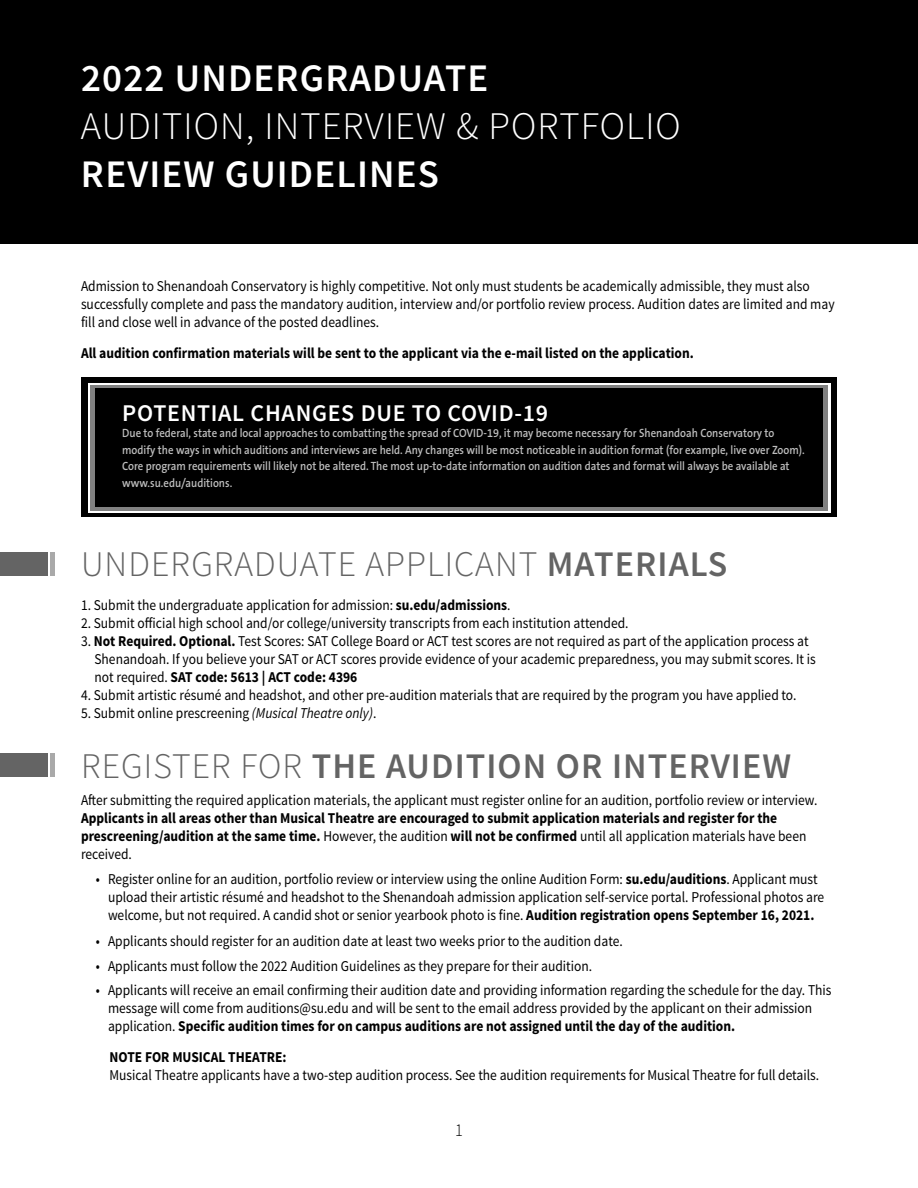
<style>
.page{position:relative;width:918px;height:1188px;background:#fff}
.page>*{position:absolute;margin:0;border:0;box-sizing:border-box;transform-origin:0 0}
.t1{font:600 39px "Source Sans Pro";letter-spacing:.03em;color:#fff}
.t2{font:300 39px "Source Sans Pro";letter-spacing:.03em;color:#fff}
.t3{font:600 36px "Source Sans Pro";letter-spacing:.03em;color:#646464}
.t4{font:300 36px "Source Sans Pro";letter-spacing:.03em;color:#646464}
.t5{font:600 24px "Source Sans Pro";letter-spacing:.03em;color:#fff}
.t6{font:300 18px "Source Sans Pro";color:#000;scale:.9 1}
.t7{font:15px/18px "Source Sans Pro";color:#000;scale:.9 1}
.t8{font:700 15px/18px "Source Sans Pro";color:#000;scale:.9 1}
.t9{font:600 12px/16.5px "The Sans B6";color:#bdbdbd;scale:.9 1}
.s1{font-weight:600}
.s2{font-weight:700}
.s3{font-style:italic}
.s4{font-weight:300}
.s5{font-weight:400}
</style>
<div class="page">
<div style="left:0;top:0;width:918px;height:243px;background:#000"></div>
<div style="left:0;top:552px;width:48px;height:24px;background:#646464"></div>
<hr style="left:50px;top:552px;width:4px;height:24px;background:#a9a9a9">
<div style="left:0;top:753px;width:48px;height:24px;background:#646464"></div>
<hr style="left:50px;top:753px;width:4px;height:24px;background:#a9a9a9">
<div style="left:81px;top:378px;width:756px;height:139px;background:#000"></div>
<div style="left:88px;top:383px;width:742px;height:129px;background:#fff"></div>
<div style="left:90px;top:385px;width:738px;height:126px;background:#818181"></div>
<div style="left:95px;top:388px;width:728px;height:119px;background:#000"></div>
<h1 class="t1" style="left:81px;top:53px;width:409px">2022 UNDERGRADUATE</h1>
<h1 class="t2" style="left:81px;top:102px;width:601px">AUDITION, INTERVIEW &amp; PORTFOLIO</h1>
<h1 class="t1" style="left:81px;top:149px;width:359px">REVIEW GUIDELINES</h1>
<p class="t7" style="left:81px;top:277px;width:839px">Admission to Shenandoah Conservatory is highly competitive. Not only must students be academically admissible, they must also successfully complete and pass the mandatory audition, interview and/or portfolio review process. Audition dates are limited and may fill and close well in advance of the posted deadlines.</p>
<p class="t8" style="left:81px;top:345px;width:682px">All audition confirmation materials will be sent to the applicant via the e-mail listed on the application.</p>
<h3 class="t5" style="left:122px;top:398px;width:427px">POTENTIAL CHANGES DUE TO COVID-19</h3>
<p class="t9" style="left:122px;top:426px;width:760px">Due to federal, state and local approaches to combatting the spread of COVID-19, it may become necessary for Shenandoah Conservatory to modify the ways in which auditions and interviews are held. Any changes will be most noticeable in audition format (for example, live over Zoom).<br>Core program requirements will likely not be altered. The most up-to-date information on audition dates and format will always be available at www.su.edu/auditions.</p>
<h2 class="t4" style="left:81px;top:542px;width:648px">UNDERGRADUATE APPLICANT <span class="s1">MATERIALS</span></h2>
<p class="t7" style="left:81px;top:596px;width:479px">1. Submit the undergraduate application for admission: <span class="s2">su.edu/admissions</span>.</p>
<p class="t7" style="left:81px;top:614px;width:610px">2. Submit official high school and/or college/university transcripts from each institution attended.</p>
<p class="t7" style="left:94px;top:632px;width:803px;text-indent:-14px">3. <span class="s2">Not Required. Optional.</span> Test Scores: SAT College Board or ACT test scores are not required as part of the application process at<br>Shenandoah. If you believe your SAT or ACT scores provide evidence of your academic preparedness, you may submit scores. It is not required. <span class="s2">SAT code: 5613 | ACT code: 4396</span></p>
<p class="t7" style="left:81px;top:686px;width:797px">4. Submit artistic résumé and headshot, and other pre-audition materials that are required by the program you have applied to.</p>
<p class="t7" style="left:81px;top:704px;width:330px">5. Submit online prescreening <span class="s3">(Musical Theatre only)</span>.</p>
<h2 class="t3" style="left:81px;top:743px;width:712px"><span class="s4">REGISTER FOR</span> THE AUDITION OR INTERVIEW</h2>
<p class="t7" style="left:81px;top:791px;width:820px">After submitting the required application materials, the applicant must register online for an audition, portfolio review or interview.</p>
<p class="t8" style="left:81px;top:810px;width:808px">Applicants in all areas other than Musical Theatre are encouraged to submit application materials and register for the prescreening/audition at the same time. <span class="s5">However, the audition</span> will not be confirmed <span class="s5">until all application materials have been received.</span></p>
<p class="t7" style="left:108px;top:871px;width:797px;text-indent:-12px">• Register online for an audition, portfolio review or interview using the online Audition Form: <span class="s2">su.edu/auditions</span>. Applicant must upload their artistic résumé and headshot to the Shenandoah admission application self-service portal. Professional photos are welcome, but not required. A candid shot or senior yearbook photo is fine. <span class="s2">Audition registration opens September 16, 2021.</span></p>
<p class="t7" style="left:96px;top:932px;width:587px">• Applicants should register for an audition date at least two weeks prior to the audition date.</p>
<p class="t7" style="left:96px;top:958px;width:553px">• Applicants must follow the 2022 Audition Guidelines as they prepare for their audition.</p>
<p class="t7" style="left:108px;top:982px;width:805px;text-indent:-12px">• Applicants will receive an email confirming their audition date and providing information regarding the schedule for the day. This message will come from auditions@su.edu and will be sent to the email address provided by the applicant on their admission application. <span class="s2">Specific audition times for on campus auditions are not assigned until the day of the audition.</span></p>
<p class="t8" style="left:110px;top:1048px;width:198px">NOTE FOR MUSICAL THEATRE:</p>
<p class="t7" style="left:110px;top:1066px;width:790px">Musical Theatre applicants have a two-step audition process. See the audition requirements for Musical Theatre for full details.</p>
<p class="t6" style="left:455px;top:1119px;width:10px">1</p>
</div>
